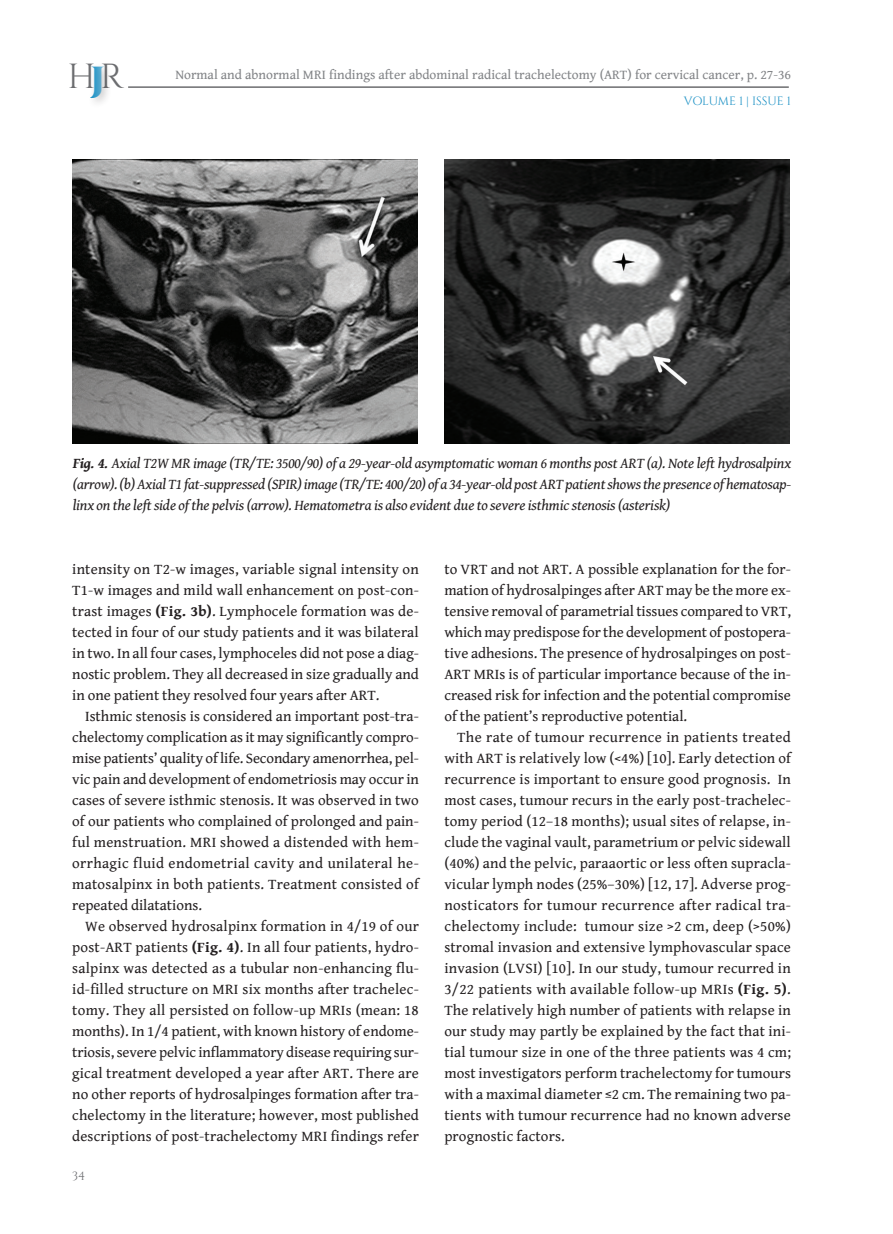
<style>
.page{position:relative;width:893px;height:1234px;background:#fff}
.page>*{position:absolute;margin:0;border:0;box-sizing:border-box;transform-origin:0 0}
.t1{font:34.8px "Cinzel";color:#6c6d70}
.TEXT_new{font:15px/21px "Gentium Book Basic";letter-spacing:.01em;color:#231f20;text-align:justify}
.TEXT_new-2{font:italic 15px/21px "Gentium Book Basic";letter-spacing:-.01em;color:#231f20;text-align:justify}
.t2{font:13.5px "Gentium Book Basic";color:#828487}
.t3{font:12px "Cinzel";letter-spacing:-.015em;color:#1c91c5}
.t4{font:12px "Cinzel";color:#6c6d70}
.s1{font-weight:900;color:#1c91c5}
.s2{font-weight:700}
</style>
<div class="page">
<hr style="left:128px;top:86px;width:661px;height:2px;background:#6c6d70">
<div style="left:87px;top:61px;width:27px;height:47px;background:#231f20;opacity:.25"></div>
<img style="left:73px;top:159px;width:345px;height:284px">
<img style="left:445px;top:159px;width:345px;height:284px">
<h1 class="t1" style="left:68px;top:56px;width:58px">H<span class="s1">J</span>R</h1>
<p class="t2" style="left:175px;top:65px;width:617px">Normal and abnormal MRI findings after abdominal radical trachelectomy (ART) for cervical cancer, p. 27-36</p>
<p class="t3" style="left:684px;top:94px;width:108px">VOLUME 1 | ISSUE 1</p>
<p class="TEXT_new-2" style="left:73px;top:452px;width:720px"><span class="s2">Fig. 4.</span> Axial T2W MR image (TR/TE: 3500/90) of a 29-year-old asymptomatic woman 6 months post ART (a). Note left hydrosalpinx (arrow). (b) Axial T1 fat-suppressed (SPIR) image (TR/TE: 400/20) of a 34-year-old post ART patient shows the presence of hematosap&shy;linx on the left side of the pelvis (arrow). Hematometra is also evident due to severe isthmic stenosis (asterisk)</p>
<p class="TEXT_new" style="left:72px;top:557px;width:348px">intensity on T2-w images, variable signal intensity on T1-w images and mild wall enhancement on post-con&shy;trast images <span class="s2">(Fig. 3b)</span>. Lymphocele formation was de&shy;tected in four of our study patients and it was bilateral in two. In all four cases, lymphoceles did not pose a diag&shy;nostic problem. They all decreased in size gradually and in one patient they resolved four years after ART.</p>
<p class="TEXT_new" style="left:72px;top:704px;width:348px;text-indent:13px">Isthmic stenosis is considered an important post-tra&shy;chelectomy complication as it may significantly compro&shy;mise patients’ quality of life. Secondary amenorrhea, pel&shy;vic pain and development of endometriosis may occur in cases of severe isthmic stenosis. It was observed in two of our patients who complained of prolonged and pain&shy;ful menstruation. MRI showed a distended with hem&shy;orrhagic fluid endometrial cavity and unilateral he&shy;matosalpinx in both patients. Treatment consisted of repeated dilatations.</p>
<p class="TEXT_new" style="left:72px;top:914px;width:348px;text-indent:13px">We observed hydrosalpinx formation in 4/19 of our post-ART patients <span class="s2">(Fig. 4)</span>. In all four patients, hydro&shy;salpinx was detected as a tubular non-enhancing flu&shy;id-filled structure on MRI six months after trachelec&shy;tomy. They all persisted on follow-up MRIs (mean: 18 months). In 1/4 patient, with known history of endome&shy;triosis, severe pelvic inflammatory disease requiring sur&shy;gical treatment developed a year after ART. There are no other reports of hydrosalpinges formation after tra&shy;chelectomy in the literature; however, most published descriptions of post-trachelectomy MRI findings refer</p>
<p class="t4" style="left:72px;top:1168px;width:15px">34</p>
<p class="TEXT_new" style="left:444px;top:557px;width:348px">to VRT and not ART. A possible explanation for the for&shy;mation of hydrosalpinges after ART may be the more ex&shy;tensive removal of parametrial tissues compared to VRT, which may predispose for the development of postopera&shy;tive adhesions. The presence of hydrosalpinges on post-ART MRIs is of particular importance because of the in&shy;creased risk for infection and the potential compromise of the patient’s reproductive potential.</p>
<p class="TEXT_new" style="left:444px;top:725px;width:348px;text-indent:13px">The rate of tumour recurrence in patients treated with ART is relatively low (&lt;4%) [10]. Early detection of recurrence is important to ensure good prognosis. In most cases, tumour recurs in the early post-trachelec&shy;tomy period (12–18 months); usual sites of relapse, in&shy;clude the vaginal vault, parametrium or pelvic sidewall (40%) and the pelvic, paraaortic or less often supracla&shy;vicular lymph nodes (25%–30%) [12, 17]. Adverse prog&shy;nosticators for tumour recurrence after radical tra&shy;chelectomy include: tumour size &gt;2 cm, deep (&gt;50%) stromal invasion and extensive lymphovascular space invasion (LVSI) [10]. In our study, tumour recurred in 3/22 patients with available follow-up MRIs <span class="s2">(Fig. 5)</span>.<br>The relatively high number of patients with relapse in our study may partly be explained by the fact that ini&shy;tial tumour size in one of the three patients was 4 cm; most investigators perform trachelectomy for tumours with a maximal diameter ≤2 cm. The remaining two pa&shy;tients with tumour recurrence had no known adverse prognostic factors.</p>
</div>
